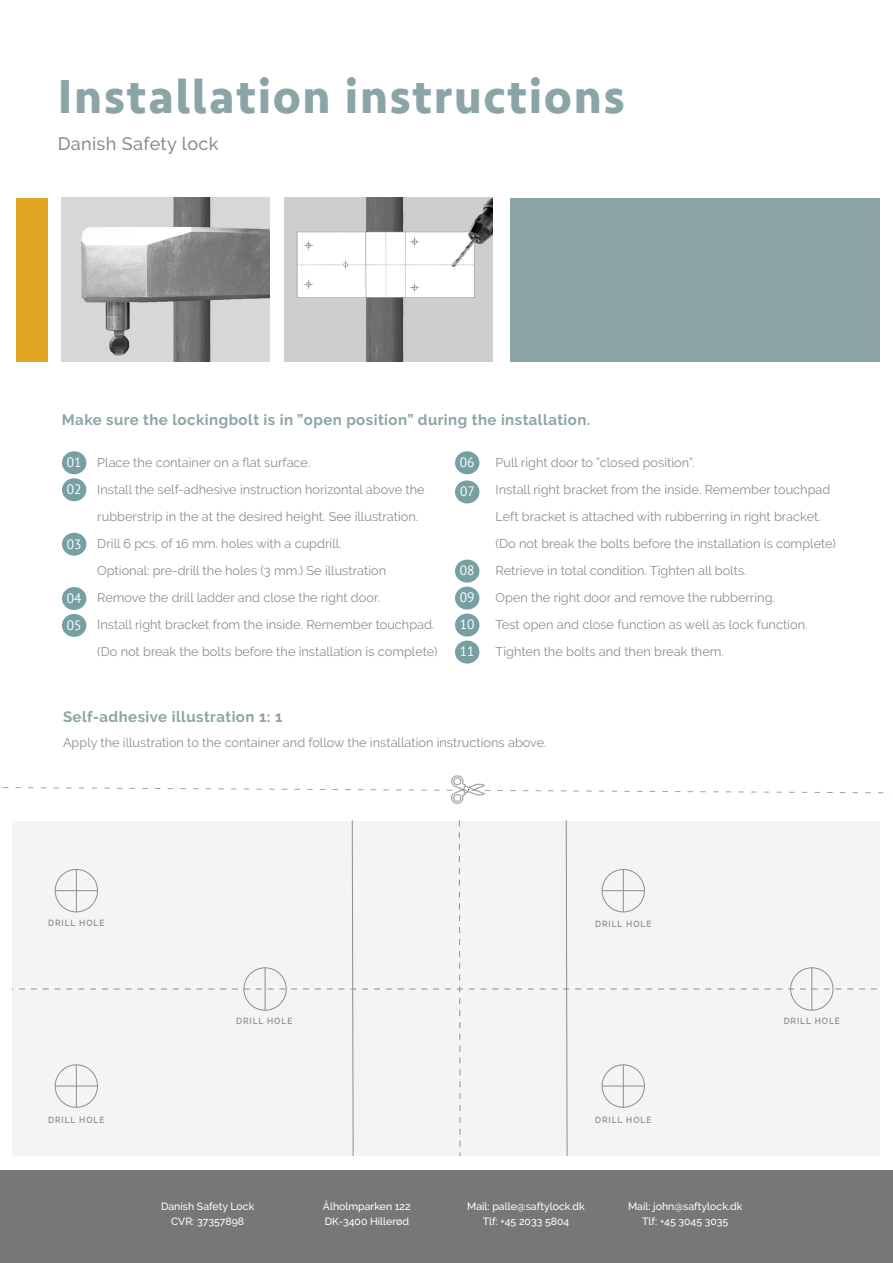
<style>
.page{position:relative;width:893px;height:1263px;background:#fff}
.page>*{position:absolute;margin:0;border:0;box-sizing:border-box;transform-origin:0 0}
.t1{font:700 48.9px "Seravek";letter-spacing:.04em;color:#8ba5a6}
.t2{font:500 18px "Raleway";letter-spacing:.02em;color:#8e8e8e}
.t3{font:700 15px "Raleway";letter-spacing:.03em;color:#8ba5a6}
.t4{font:13.5px/27px "PT Sans";color:#fff}
.t5{font:12.75px/27px "Raleway";color:#8e8e8e}
.t6{font:500 10.5px/15px "Raleway";color:#fff;text-align:center}
.t7{font:600 8.85px "Raleway";letter-spacing:.115em;color:#8e8e8e;scale:.94 1}
</style>
<div class="page">
<div style="left:16px;top:198px;width:32px;height:163px;background:#e3a525"></div>
<div style="left:510px;top:198px;width:370px;height:163px;background:#8ba5a6"></div>
<img style="left:62px;top:198px;width:208px;height:163px">
<div style="left:455px;top:614px;width:24px;height:22px;background:#77a0a3;border-radius:50%"></div>
<div style="left:455px;top:641px;width:24px;height:22px;background:#77a0a3;border-radius:50%"></div>
<div style="left:455px;top:587px;width:24px;height:23px;background:#77a0a3;border-radius:50%"></div>
<div style="left:455px;top:560px;width:24px;height:23px;background:#77a0a3;border-radius:50%"></div>
<div style="left:455px;top:480px;width:24px;height:23px;background:#77a0a3;border-radius:50%"></div>
<div style="left:455px;top:451px;width:24px;height:23px;background:#77a0a3;border-radius:50%"></div>
<div style="left:62px;top:451px;width:24px;height:23px;background:#77a0a3;border-radius:50%"></div>
<div style="left:62px;top:478px;width:24px;height:23px;background:#77a0a3;border-radius:50%"></div>
<div style="left:62px;top:533px;width:24px;height:23px;background:#77a0a3;border-radius:50%"></div>
<div style="left:62px;top:587px;width:24px;height:23px;background:#77a0a3;border-radius:50%"></div>
<div style="left:62px;top:614px;width:24px;height:23px;background:#77a0a3;border-radius:50%"></div>
<div style="left:0;top:1170px;width:893px;height:93px;background:#777"></div>
<svg style="left:2px;top:775px;width:889px;height:29px"></svg>
<div style="left:13px;top:821px;width:867px;height:334px;background:#f4f4f4"></div>
<img style="left:284px;top:198px;width:208px;height:163px">
<h1 class="t1" style="left:58px;top:57px;width:568px">Installation instructions</h1>
<h2 class="t2" style="left:58px;top:133px;width:162px">Danish Safety lock</h2>
<p class="t3" style="left:62px;top:411px;width:530px">Make sure the lockingbolt is in ”open position” during the installation.</p>
<p class="t4" style="left:67px;top:449px;width:16px">01</p>
<p class="t4" style="left:460px;top:449px;width:16px">06</p>
<p class="t4" style="left:67px;top:476px;width:16px">02</p>
<p class="t5" style="left:97px;top:449px;width:342px">Place the container on a flat surface.<br>Install the self-adhesive instruction horizontal above the rubberstrip in the at the desired height. See illustration.<br>Drill 6 pcs. of 16 mm. holes with a cupdrill.<br>Optional: pre-drill the holes (3 mm.) Se illustration Remove the drill ladder and close the right door.<br>Install right bracket from the inside. Remember touchpad. (Do not break the bolts before the installation is complete)</p>
<p class="t5" style="left:496px;top:449px;width:342px">Pull right door to ”closed position”.<br>Install right bracket from the inside. Remember touchpad Left bracket is attached with rubberring in right bracket. (Do not break the bolts before the installation is complete)<br>Retrieve in total condition. Tighten all bolts.<br>Open the right door and remove the rubberring.<br>Test open and close function as well as lock function.<br>Tighten the bolts and then break them.</p>
<p class="t4" style="left:460px;top:478px;width:16px">07</p>
<p class="t4" style="left:67px;top:530px;width:16px">03</p>
<p class="t4" style="left:460px;top:557px;width:16px">08</p>
<p class="t4" style="left:460px;top:584px;width:16px">09</p>
<p class="t4" style="left:67px;top:584px;width:16px">04<br>05</p>
<p class="t4" style="left:460px;top:611px;width:16px">10<br>11</p>
<p class="t3" style="left:63px;top:708px;width:221px">Self-adhesive illustration 1: 1</p>
<p class="t5" style="left:63px;top:729px;width:485px">Apply the illustration to the container and follow the installation instructions above.</p>
<p class="t7" style="left:48px;top:917px;width:61px">DRILL HOLE</p>
<p class="t7" style="left:48px;top:1114px;width:61px">DRILL HOLE</p>
<p class="t7" style="left:236px;top:1016px;width:61px">DRILL HOLE</p>
<p class="t7" style="left:595px;top:919px;width:61px">DRILL HOLE</p>
<p class="t7" style="left:595px;top:1114px;width:61px">DRILL HOLE</p>
<p class="t6" style="left:161px;top:1199px;width:95px">Danish Safety Lock<br>CVR: 37357898</p>
<p class="t6" style="left:323px;top:1199px;width:89px;text-align:left">Ålholmparken 122<br>DK-3400 Hillerød</p>
<p class="t6" style="left:467px;top:1199px;width:119px">Mail: palle@saftylock.dk<br>Tlf: +45 2033 5804</p>
<p class="t6" style="left:628px;top:1199px;width:116px">Mail: john@saftylock.dk<br>Tlf: +45 3045 3035</p>
<p class="t7" style="left:784px;top:1016px;width:61px">DRILL HOLE</p>
</div>
